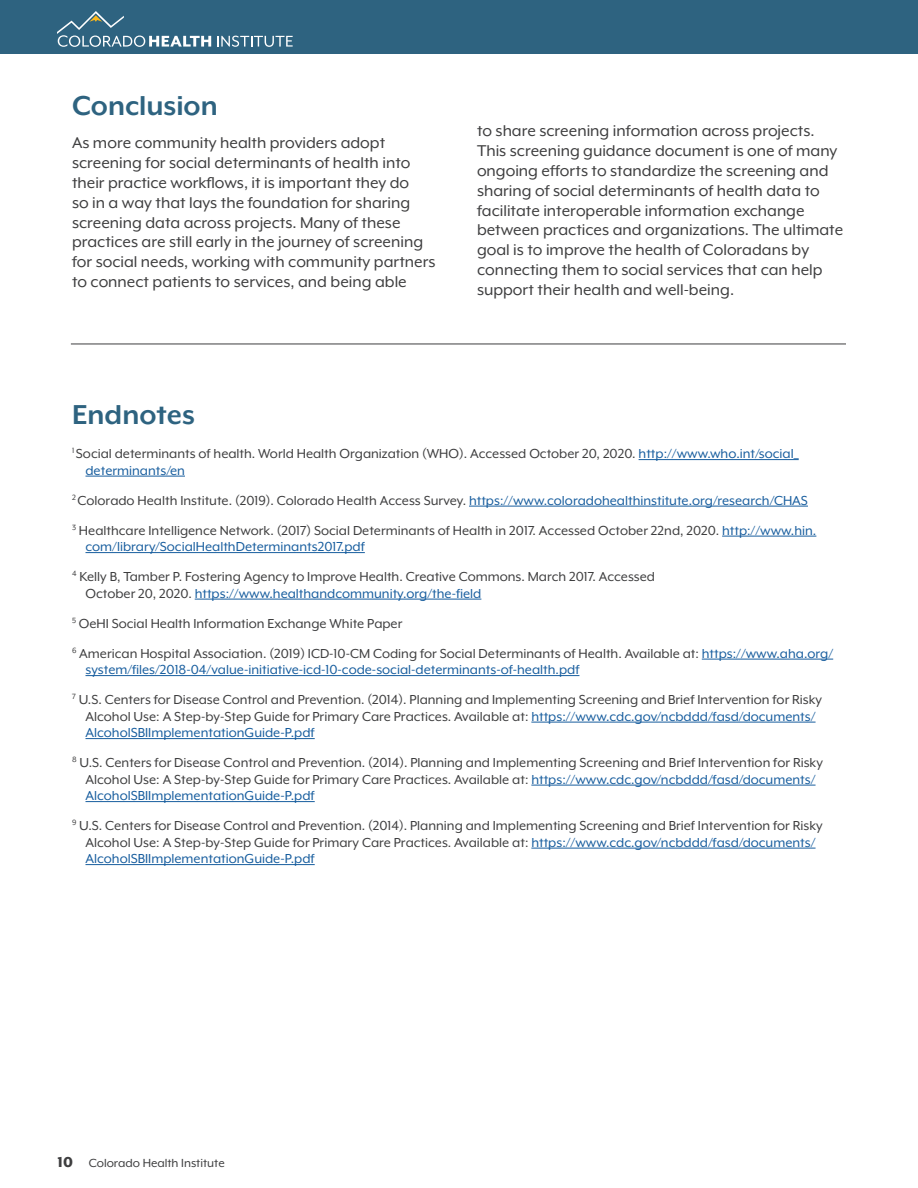
<style>
.page{position:relative;width:918px;height:1188px;background:#fff}
.page>*{position:absolute;margin:0;border:0;box-sizing:border-box;transform-origin:0 0}
.Heading_1{font:700 31.5px "Mr Eaves XL Mod OT";color:#2e6380}
.t1{font:18px/19.8px "Mr Eaves XL Mod OT";color:#3e3e3f}
.t2{font:15px/16.5px "Mr Eaves XL Mod OT";color:#3e3e3f}
.t3{font:15px/16.5px "Mr Eaves XL Mod OT";color:#175d9e}
.t4{font:13.5px "Mr Eaves XL Mod OT";color:#3e3e3f}
.s1{color:#175d9e}
.s2{color:#3e3e3f}
.s3{font-weight:800;font-size:16.5px}
</style>
<div class="page">
<div style="left:0;top:0;width:918px;height:54px;background:#2e6380"></div>
<svg style="left:217px;top:36px;width:76px;height:11px"></svg>
<svg style="left:57px;top:11px;width:154px;height:36px"></svg>
<hr style="left:639px;top:459px;width:160px;height:1px;background:#175d9e">
<hr style="left:86px;top:476px;width:99px;height:1px;background:#175d9e">
<hr style="left:469px;top:506px;width:339px;height:1px;background:#175d9e">
<hr style="left:722px;top:536px;width:94px;height:1px;background:#175d9e">
<hr style="left:86px;top:552px;width:279px;height:1px;background:#175d9e">
<hr style="left:195px;top:599px;width:286px;height:1px;background:#175d9e">
<hr style="left:702px;top:659px;width:131px;height:1px;background:#175d9e">
<hr style="left:86px;top:675px;width:493px;height:1px;background:#175d9e">
<hr style="left:531px;top:722px;width:285px;height:1px;background:#175d9e">
<hr style="left:86px;top:738px;width:229px;height:1px;background:#175d9e">
<hr style="left:531px;top:785px;width:285px;height:1px;background:#175d9e">
<hr style="left:86px;top:801px;width:229px;height:1px;background:#175d9e">
<hr style="left:531px;top:848px;width:285px;height:1px;background:#175d9e">
<hr style="left:86px;top:864px;width:229px;height:1px;background:#175d9e">
<hr style="left:71px;top:344px;width:775px;height:1px;background:#3e3e3f">
<p class="Heading_1" style="left:72px;top:90px;width:147px">Conclusion</p>
<p class="t1" style="left:72px;top:133px;width:365px">As more community health providers adopt screening for social determinants of health into their practice workflows, it is important they do<br>so in a way that lays the foundation for sharing screening data across projects. Many of these practices are still early in the journey of screening for social needs, working with community partners to connect patients to services, and being able</p>
<p class="t1" style="left:477px;top:121px;width:368px">to share screening information across projects.<br>This screening guidance document is one of many ongoing efforts to standardize the screening and sharing of social determinants of health data to facilitate interoperable information exchange between practices and organizations. The ultimate goal is to improve the health of Coloradans by connecting them to social services that can help support their health and well-being.</p>
<p class="Heading_1" style="left:72px;top:398px;width:124px">Endnotes</p>
<p class="t2" style="left:86px;top:445px;width:715px;text-indent:-14px"><sup>1</sup> Social determinants of health. World Health Organization (WHO). Accessed October 20, 2020. <span class="s1">http://www.who.int/social_ determinants/en</span></p>
<p class="t2" style="left:72px;top:492px;width:737px"><sup>2</sup> Colorado Health Institute. (2019). Colorado Health Access Survey. <span class="s1">https://www.coloradohealthinstitute.org/research/CHAS</span></p>
<p class="t2" style="left:86px;top:522px;width:732px;text-indent:-14px"><sup>3</sup> Healthcare Intelligence Network. (2017) Social Determinants of Health in 2017. Accessed October 22nd, 2020. <span class="s1">http://www.hin. com/library/SocialHealthDeterminants2017.pdf</span></p>
<p class="t2" style="left:86px;top:568px;width:571px;text-indent:-14px"><sup>4</sup> Kelly B, Tamber P. Fostering Agency to Improve Health. Creative Commons. March 2017. Accessed<br>October 20, 2020. <span class="s1">https://www.healthandcommunity.org/the-field</span></p>
<p class="t2" style="left:72px;top:615px;width:332px"><sup>5</sup> OeHI Social Health Information Exchange White Paper</p>
<p class="t3" style="left:86px;top:645px;width:749px;text-indent:-14px"><sup>6</sup> <span class="s2">American Hospital Association. (2019) ICD-10-CM Coding for Social Determinants of Health. Available at:</span> https://www.aha.org/ system/files/2018-04/value-initiative-icd-10-code-social-determinants-of-health.pdf</p>
<p class="t2" style="left:86px;top:691px;width:738px;text-indent:-14px"><sup>7</sup> U.S. Centers for Disease Control and Prevention. (2014). Planning and Implementing Screening and Brief Intervention for Risky<br>Alcohol Use: A Step-by-Step Guide for Primary Care Practices. Available at: <span class="s1">https://www.cdc.gov/ncbddd/fasd/documents/<br>AlcoholSBIImplementationGuide-P.pdf</span></p>
<p class="t2" style="left:86px;top:754px;width:739px;text-indent:-14px"><sup>8</sup> U.S. Centers for Disease Control and Prevention. (2014). Planning and Implementing Screening and Brief Intervention for Risky<br>Alcohol Use: A Step-by-Step Guide for Primary Care Practices. Available at: <span class="s1">https://www.cdc.gov/ncbddd/fasd/documents/<br>AlcoholSBIImplementationGuide-P.pdf</span></p>
<p class="t2" style="left:86px;top:817px;width:739px;text-indent:-14px"><sup>9</sup> U.S. Centers for Disease Control and Prevention. (2014). Planning and Implementing Screening and Brief Intervention for Risky<br>Alcohol Use: A Step-by-Step Guide for Primary Care Practices. Available at: <span class="s1">https://www.cdc.gov/ncbddd/fasd/documents/<br>AlcoholSBIImplementationGuide-P.pdf</span></p>
<p class="t4" style="left:57px;top:1156px;width:169px"><span class="s3">10</span> Colorado Health Institute</p>
</div>
